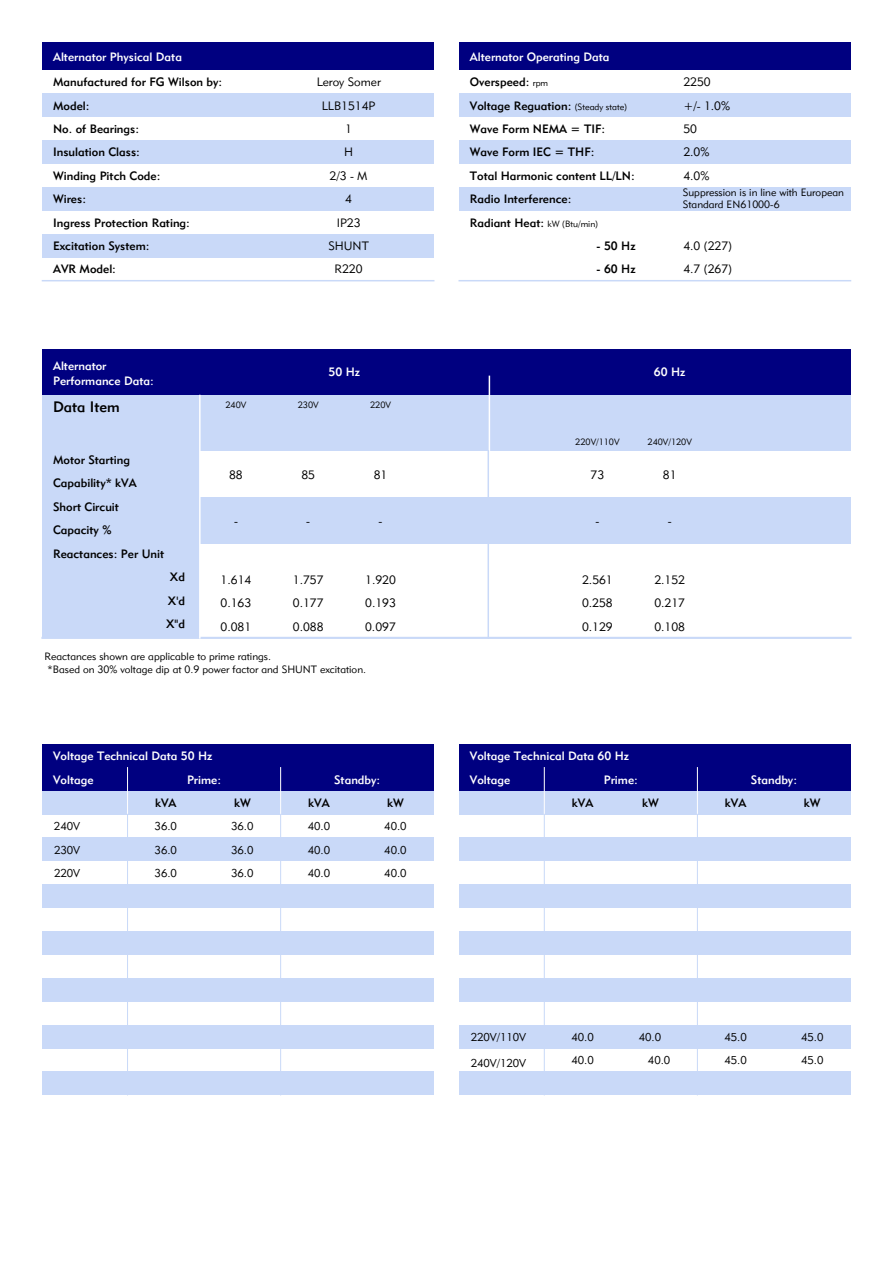
<style>
.page{position:relative;width:893px;height:1263px;background:#fff}
.page>*{position:absolute;margin:0;border:0;box-sizing:border-box;transform-origin:0 0}
.t1{font:15px "Geometric 415 BT Medium A";color:#000}
.t2{font:12px/23.4px "Geometric 415 BT Medium A";color:#000}
.t3{font:12px/23.4px "Geometric 415 BT Medium A";color:#fff}
.t4{font:12px "Geometric 415 BT Lite A";color:#000}
.t5{font:11.25px "Geometric 415 BT Lite A";color:#000}
.t6{font:10.5px/12.6px "Geometric 415 BT Lite A";color:#000}
.t7{font:9px "Geometric 415 BT Lite A";color:#000}
.s1{font-family:"Geometric 415 BT Lite A";font-size:9px}
</style>
<div class="page">
<div style="left:200px;top:498px;width:650px;height:46px;background:#c9d9f8"></div>
<div style="left:459px;top:187px;width:391px;height:24px;background:#c9d9f8"></div>
<div style="left:459px;top:140px;width:391px;height:24px;background:#c9d9f8"></div>
<div style="left:459px;top:94px;width:391px;height:23px;background:#c9d9f8"></div>
<div style="left:42px;top:94px;width:392px;height:23px;background:#c9d9f8"></div>
<div style="left:42px;top:140px;width:392px;height:24px;background:#c9d9f8"></div>
<div style="left:42px;top:187px;width:392px;height:24px;background:#c9d9f8"></div>
<div style="left:42px;top:234px;width:392px;height:23px;background:#c9d9f8"></div>
<div style="left:459px;top:43px;width:391px;height:27px;background:#000080"></div>
<div style="left:42px;top:43px;width:392px;height:27px;background:#000080"></div>
<div style="left:42px;top:349px;width:808px;height:47px;background:#000080"></div>
<div style="left:42px;top:396px;width:808px;height:55px;background:#c9d9f8"></div>
<div style="left:42px;top:451px;width:158px;height:187px;background:#c9d9f8"></div>
<div style="left:42px;top:744px;width:392px;height:47px;background:#000080"></div>
<div style="left:42px;top:791px;width:392px;height:23px;background:#c9d9f8"></div>
<div style="left:42px;top:838px;width:392px;height:23px;background:#c9d9f8"></div>
<div style="left:42px;top:884px;width:392px;height:24px;background:#c9d9f8"></div>
<div style="left:42px;top:931px;width:392px;height:24px;background:#c9d9f8"></div>
<div style="left:42px;top:978px;width:392px;height:23px;background:#c9d9f8"></div>
<div style="left:42px;top:1025px;width:392px;height:23px;background:#c9d9f8"></div>
<div style="left:42px;top:1072px;width:392px;height:23px;background:#c9d9f8"></div>
<hr style="left:127px;top:768px;width:1px;height:46px;background:#fff">
<hr style="left:280px;top:768px;width:1px;height:46px;background:#fff">
<hr style="left:280px;top:814px;width:1px;height:281px;background:#c9d9f8">
<hr style="left:127px;top:814px;width:1px;height:281px;background:#c9d9f8">
<div style="left:459px;top:744px;width:391px;height:47px;background:#000080"></div>
<div style="left:459px;top:791px;width:391px;height:23px;background:#c9d9f8"></div>
<div style="left:459px;top:838px;width:391px;height:23px;background:#c9d9f8"></div>
<div style="left:459px;top:884px;width:391px;height:24px;background:#c9d9f8"></div>
<div style="left:459px;top:931px;width:391px;height:24px;background:#c9d9f8"></div>
<div style="left:459px;top:978px;width:391px;height:23px;background:#c9d9f8"></div>
<div style="left:459px;top:1025px;width:391px;height:23px;background:#c9d9f8"></div>
<div style="left:459px;top:1072px;width:391px;height:23px;background:#c9d9f8"></div>
<hr style="left:544px;top:768px;width:1px;height:46px;background:#fff">
<hr style="left:697px;top:768px;width:1px;height:46px;background:#fff">
<hr style="left:697px;top:814px;width:1px;height:281px;background:#c9d9f8">
<hr style="left:544px;top:814px;width:1px;height:281px;background:#c9d9f8">
<hr style="left:42px;top:280px;width:392px;height:1px;background:#c9d9f8">
<hr style="left:459px;top:280px;width:391px;height:1px;background:#c9d9f8">
<hr style="left:489px;top:376px;width:1px;height:75px;background:#fff">
<hr style="left:487px;top:451px;width:2px;height:187px;background:#c9d9f8">
<hr style="left:42px;top:637px;width:808px;height:2px;background:#c9d9f8">
<hr style="left:199px;top:396px;width:2px;height:242px;background:#fff">
<p class="t3" style="left:53px;top:45px;width:130px">Alternator Physical Data</p>
<p class="t2" style="left:53px;top:70px;width:171px">Manufactured for FG Wilson by:<br>Model:<br>No. of Bearings:<br>Insulation Class:<br>Winding Pitch Code:<br>Wires:<br>Ingress Protection Rating:<br>Excitation System:<br>AVR Model:</p>
<p class="t2" style="left:470px;top:70px;width:166px">Overspeed: <span class="s1">rpm<br></span>Voltage Reguation: <span class="s1">(Steady state)<br></span>Wave Form NEMA = TIF:<br>Wave Form IEC = THF:<br>Total Harmonic content LL/LN:<br>Radio Interference:<br>Radiant Heat: <span class="s1">kW (Btu/min)</span></p>
<p class="t3" style="left:470px;top:45px;width:141px">Alternator Operating Data</p>
<p class="t4" style="left:317px;top:75px;width:66px">Leroy Somer</p>
<p class="t4" style="left:322px;top:98px;width:55px">LLB1514P</p>
<p class="t4" style="left:345px;top:122px;width:8px">1</p>
<p class="t4" style="left:344px;top:145px;width:10px">H</p>
<p class="t4" style="left:330px;top:168px;width:40px">2/3- M</p>
<p class="t4" style="left:345px;top:192px;width:8px">4</p>
<p class="t4" style="left:337px;top:215px;width:25px">IP23</p>
<p class="t2" style="left:596px;top:234px;width:41px">- 50 Hz</p>
<p class="t2" style="left:596px;top:257px;width:41px">- 60 Hz</p>
<p class="t4" style="left:328px;top:238px;width:42px">SHUNT</p>
<p class="t4" style="left:335px;top:262px;width:30px">R220</p>
<p class="t4" style="left:683px;top:75px;width:29px">2250</p>
<p class="t4" style="left:683px;top:98px;width:48px">+/- 1.0%</p>
<p class="t4" style="left:683px;top:122px;width:15px">50</p>
<p class="t4" style="left:683px;top:145px;width:28px">2.0%</p>
<p class="t4" style="left:683px;top:168px;width:28px">4.0%</p>
<p class="t6" style="left:683px;top:186px;width:163px">Suppression is in line with European<br>Standard EN61000-6</p>
<p class="t4" style="left:683px;top:238px;width:50px">4.0 (227)</p>
<p class="t4" style="left:683px;top:262px;width:50px">4.7 (267)</p>
<p class="t3" style="left:53px;top:358px;width:102px;line-height:15.1px">Alternator<br>Performance Data:</p>
<p class="t1" style="left:53px;top:398px;width:68px">Data Item</p>
<p class="t2" style="left:53px;top:449px;width:85px;line-height:22.5px">Motor Starting<br>Capability* kVA</p>
<p class="t2" style="left:53px;top:496px;width:67px;line-height:22.5px">Short Circuit<br>Capacity %</p>
<p class="t2" style="left:53px;top:542px;width:113px">Reactances: Per Unit</p>
<p class="t3" style="left:329px;top:360px;width:33px">50 Hz</p>
<p class="t3" style="left:654px;top:360px;width:33px">60 Hz</p>
<p class="t7" style="left:225px;top:399px;width:22px">240V</p>
<p class="t7" style="left:298px;top:399px;width:22px">230V</p>
<p class="t7" style="left:370px;top:399px;width:22px">220V</p>
<p class="t7" style="left:575px;top:436px;width:46px">220V/110V</p>
<p class="t7" style="left:647px;top:436px;width:46px">240V/120V</p>
<p class="t4" style="left:229px;top:467px;width:15px">88</p>
<p class="t4" style="left:301px;top:467px;width:15px">85</p>
<p class="t4" style="left:374px;top:467px;width:15px">81</p>
<p class="t4" style="left:590px;top:467px;width:15px">73</p>
<p class="t4" style="left:663px;top:467px;width:15px">81</p>
<p class="t4" style="left:234px;top:514px;width:5px">-</p>
<p class="t4" style="left:306px;top:514px;width:5px">-</p>
<p class="t4" style="left:379px;top:514px;width:5px">-</p>
<p class="t4" style="left:595px;top:514px;width:5px">-</p>
<p class="t4" style="left:668px;top:514px;width:5px">-</p>
<p class="t2" style="left:166px;top:565px;width:20px;text-align:center">Xd<br>X'd<br>X"d</p>
<p class="t6" style="left:45px;top:650px;width:323px">Reactances shown are applicable to prime ratings.<br>*Based on 30% voltage dip at 0.9 power factor and SHUNT excitation.</p>
<p class="t4" style="left:221px;top:572px;width:32px">1.614</p>
<p class="t4" style="left:293px;top:572px;width:32px">1.757</p>
<p class="t4" style="left:365px;top:572px;width:32px">1.920</p>
<p class="t4" style="left:582px;top:572px;width:32px">2.561</p>
<p class="t4" style="left:654px;top:572px;width:32px">2.152</p>
<p class="t4" style="left:221px;top:596px;width:32px">0.163</p>
<p class="t4" style="left:293px;top:596px;width:32px">0.177</p>
<p class="t4" style="left:365px;top:596px;width:32px">0.193</p>
<p class="t4" style="left:582px;top:596px;width:32px">0.258</p>
<p class="t4" style="left:654px;top:596px;width:32px">0.217</p>
<p class="t4" style="left:221px;top:619px;width:32px">0.081</p>
<p class="t4" style="left:293px;top:619px;width:32px">0.088</p>
<p class="t4" style="left:365px;top:619px;width:32px">0.097</p>
<p class="t4" style="left:582px;top:619px;width:32px">0.129</p>
<p class="t4" style="left:654px;top:619px;width:32px">0.108</p>
<p class="t3" style="left:53px;top:744px;width:161px">Voltage Technical Data 50 Hz<br>Voltage</p>
<p class="t3" style="left:187px;top:768px;width:36px">Prime:</p>
<p class="t3" style="left:334px;top:768px;width:48px">Standby:</p>
<p class="t3" style="left:470px;top:744px;width:161px">Voltage Technical Data 60 Hz<br>Voltage</p>
<p class="t3" style="left:604px;top:768px;width:36px">Prime:</p>
<p class="t3" style="left:751px;top:768px;width:48px">Standby:</p>
<p class="t2" style="left:155px;top:791px;width:23px">kVA</p>
<p class="t2" style="left:234px;top:791px;width:18px">kW</p>
<p class="t2" style="left:308px;top:791px;width:23px">kVA</p>
<p class="t2" style="left:387px;top:791px;width:18px">kW</p>
<p class="t2" style="left:572px;top:791px;width:23px">kVA</p>
<p class="t2" style="left:642px;top:791px;width:18px">kW</p>
<p class="t2" style="left:725px;top:791px;width:23px">kVA</p>
<p class="t2" style="left:804px;top:791px;width:18px">kW</p>
<p class="t5" style="left:54px;top:819px;width:28px">240V</p>
<p class="t5" style="left:155px;top:819px;width:24px">36.0</p>
<p class="t5" style="left:231px;top:819px;width:24px">36.0</p>
<p class="t5" style="left:308px;top:819px;width:24px">40.0</p>
<p class="t5" style="left:384px;top:819px;width:24px">40.0</p>
<p class="t5" style="left:54px;top:843px;width:28px">230V</p>
<p class="t5" style="left:155px;top:843px;width:24px">36.0</p>
<p class="t5" style="left:231px;top:843px;width:24px">36.0</p>
<p class="t5" style="left:308px;top:843px;width:24px">40.0</p>
<p class="t5" style="left:384px;top:843px;width:24px">40.0</p>
<p class="t5" style="left:54px;top:866px;width:28px">220V</p>
<p class="t5" style="left:155px;top:866px;width:24px">36.0</p>
<p class="t5" style="left:231px;top:866px;width:24px">36.0</p>
<p class="t5" style="left:308px;top:866px;width:24px">40.0</p>
<p class="t5" style="left:384px;top:866px;width:24px">40.0</p>
<p class="t5" style="left:471px;top:1030px;width:57px">220V/110V</p>
<p class="t5" style="left:571px;top:1030px;width:24px">40.0</p>
<p class="t5" style="left:639px;top:1030px;width:24px">40.0</p>
<p class="t5" style="left:724px;top:1030px;width:24px">45.0</p>
<p class="t5" style="left:801px;top:1030px;width:24px">45.0</p>
<p class="t5" style="left:471px;top:1056px;width:57px">240V/120V</p>
<p class="t5" style="left:571px;top:1053px;width:24px">40.0</p>
<p class="t5" style="left:648px;top:1053px;width:24px">40.0</p>
<p class="t5" style="left:724px;top:1053px;width:24px">45.0</p>
<p class="t5" style="left:801px;top:1053px;width:24px">45.0</p>
</div>
